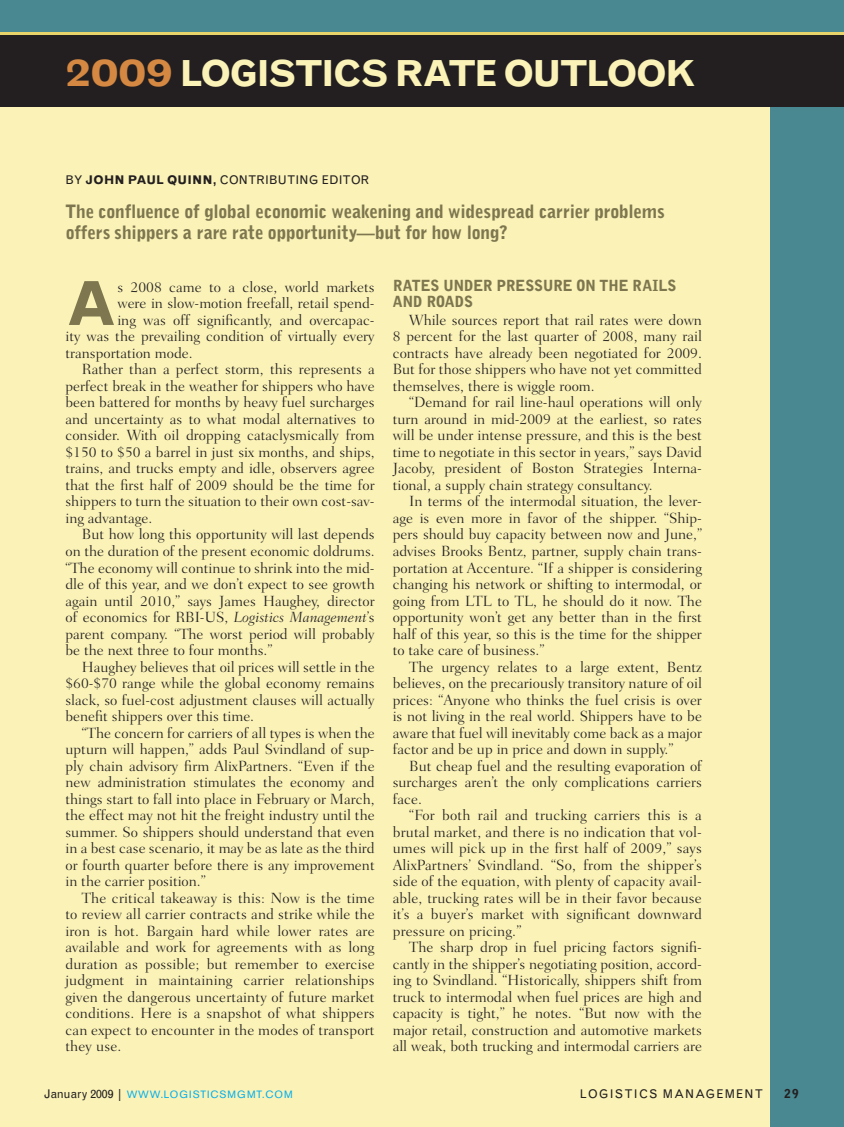
<style>
.page{position:relative;width:844px;height:1127px;background:#fff}
.page>*{position:absolute;margin:0;border:0;box-sizing:border-box;transform-origin:0 0}
.Text_No_Indent{font:700 60.75px "Grotesque";color:#7d764f}
.t1{font:700 36px "Grotesque";letter-spacing:-.055em;color:#faf2b7}
.Deck_Feature{font:900 18px/21px "Grotesque";letter-spacing:-.01em;color:#7d764f}
.Text{font:300 15px/16.5px "Fairfield LH";color:#231f20;text-align:justify}
.Text_No_Indent-2{font:300 15px "Fairfield LH";color:#231f20}
.Subhead{font:900 15px/16.5px "Grotesque";letter-spacing:-.01em;color:#7d764f}
.Byline_Feature{font:12px "Grotesque";letter-spacing:.015em;color:#231f20}
.Byline_Feature-2{font:12px "Grotesque";letter-spacing:.1em;color:#231f20}
.t2{font:900 12px "Grotesque";color:#231f20}
.t3{font:10.5px "Akzidenz Grotesk BE";letter-spacing:.105em;color:#00aeef}
.s1{font-stretch:expanded;font-size:39px;color:#d48842}
.s2{font-weight:700}
.s3{font-style:italic}
.s4{font-family:"Grotesque";font-size:12px;color:#231f20}
</style>
<div class="page">
<div style="left:0;top:0;width:843px;height:1127px;background:#faf2b7"></div>
<div style="left:769px;top:0;width:74px;height:1127px;background:#498891"></div>
<div style="left:0;top:0;width:843px;height:43px;background:#498891"></div>
<div style="left:0;top:32px;width:843px;height:19px;background:#e8d26a"></div>
<div style="left:0;top:35px;width:843px;height:72px;background:#231f20"></div>
<h2 class="t1" style="left:64px;top:52px;width:633px"><span class="s1">2009</span> LOGISTICS RATE OUTLOOK</h2>
<p class="Byline_Feature" style="left:65px;top:173px;width:305px">BY <span class="s2">JOHN PAUL QUINN,</span> CONTRIBUTING EDITOR</p>
<p class="Deck_Feature" style="left:65px;top:201px;width:600px">The confluence of global economic weakening and widespread carrier problems offers shippers a rare rate opportunity—but for how long?</p>
<p class="Text_No_Indent" style="left:65px;top:268px;width:47px">A</p>
<p class="Text_No_Indent-2" style="left:117px;top:278px;width:259px">s 2008 came to a close, world markets</p>
<p class="Subhead" style="left:392px;top:277px;width:285px">Rates under pressure on the rails and roads</p>
<p class="Text" style="left:392px;top:312px;width:311px;text-indent:16px">While sources report that rail rates were down 8 percent for the last quarter of 2008, many rail contracts have already been negotiated for 2009.<br>But for those shippers who have not yet committed themselves, there is wiggle room.</p>
<p class="Text" style="left:392px;top:394px;width:311px;text-indent:16px">“Demand for rail line-haul operations will only turn around in mid-2009 at the earliest, so rates will be under intense pressure, and this is the best time to negotiate in this sector in years,” says David Jacoby, president of Boston Strategies Interna&shy;tional, a supply chain strategy consultancy.</p>
<p class="Text" style="left:392px;top:493px;width:311px;text-indent:16px">In terms of the intermodal situation, the lever&shy;age is even more in favor of the shipper. “Ship&shy;pers should buy capacity between now and June,” advises Brooks Bentz, partner, supply chain trans&shy;portation at Accenture. “If a shipper is considering changing his network or shifting to intermodal, or going from LTL to TL, he should do it now. The opportunity won’t get any better than in the first half of this year, so this is the time for the shipper to take care of business.”</p>
<p class="Text" style="left:392px;top:658px;width:311px;text-indent:16px">The urgency relates to a large extent, Bentz believes, on the precariously transitory nature of oil prices: “Anyone who thinks the fuel crisis is over is not living in the real world. Shippers have to be aware that fuel will inevitably come back as a major factor and be up in price and down in supply.”</p>
<p class="Text" style="left:392px;top:757px;width:311px;text-indent:16px">But cheap fuel and the resulting evaporation of surcharges aren’t the only complications carriers face.</p>
<p class="Text" style="left:392px;top:807px;width:311px;text-indent:16px">“For both rail and trucking carriers this is a brutal market, and there is no indication that vol&shy;umes will pick up in the first half of 2009,” says AlixPartners’ Svindland. “So, from the shipper’s side of the equation, with plenty of capacity avail&shy;able, trucking rates will be in their favor because it’s a buyer’s market with significant downward pressure on pricing.”</p>
<p class="Text" style="left:392px;top:939px;width:311px;text-indent:16px">The sharp drop in fuel pricing factors signifi&shy;cantly in the shipper’s negotiating position, accord&shy;ing to Svindland. “Historically, shippers shift from truck to intermodal when fuel prices are high and capacity is tight,” he notes. “But now with the major retail, construction and automotive markets all weak, both trucking and intermodal carriers are</p>
<p class="Text_No_Indent-2" style="left:117px;top:295px;width:259px">were in slow-motion freefall, retail spend-</p>
<p class="Text_No_Indent-2" style="left:117px;top:311px;width:259px">ing was off significantly, and overcapac-</p>
<p class="Text_No_Indent-2" style="left:65px;top:328px;width:310px">ity was the prevailing condition of virtually every</p>
<p class="Text_No_Indent-2" style="left:65px;top:344px;width:129px">transportation mode.</p>
<p class="Text" style="left:65px;top:361px;width:311px;text-indent:16px">Rather than a perfect storm, this represents a perfect break in the weather for shippers who have been battered for months by heavy fuel surcharges and uncertainty as to what modal alternatives to consider. With oil dropping cataclysmically from $150 to $50 a barrel in just six months, and ships, trains, and trucks empty and idle, observers agree that the first half of 2009 should be the time for shippers to turn the situation to their own cost-sav&shy;ing advantage.</p>
<p class="Text" style="left:65px;top:526px;width:311px;text-indent:16px">But how long this opportunity will last depends on the duration of the present economic doldrums. “The economy will continue to shrink into the mid&shy;dle of this year, and we don’t expect to see growth again until 2010,” says James Haughey, director of economics for RBI-US, <span class="s3">Logistics Management</span>’s parent company. “The worst period will probably be the next three to four months.”</p>
<p class="Text" style="left:65px;top:658px;width:311px;text-indent:16px">Haughey believes that oil prices will settle in the $60-$70 range while the global economy remains slack, so fuel-cost adjustment clauses will actually benefit shippers over this time.</p>
<p class="Text" style="left:65px;top:724px;width:311px;text-indent:16px">“The concern for carriers of all types is when the upturn will happen,” adds Paul Svindland of sup&shy;ply chain advisory firm AlixPartners. “Even if the new administration stimulates the economy and things start to fall into place in February or March, the effect may not hit the freight industry until the summer. So shippers should understand that even in a best case scenario, it may be as late as the third or fourth quarter before there is any improvement in the carrier position.”</p>
<p class="Text" style="left:65px;top:889px;width:311px;text-indent:16px">The critical takeaway is this: Now is the time to review all carrier contracts and strike while the iron is hot. Bargain hard while lower rates are available and work for agreements with as long duration as possible; but remember to exercise judgment in maintaining carrier relationships given the dangerous uncertainty of future market conditions. Here is a snapshot of what shippers can expect to encounter in the modes of transport they use.</p>
<p class="t3" style="left:44px;top:1088px;width:250px"><span class="s4">JANUARY 2009 |</span> WWW.LOGISTICSMGMT.COM</p>
<p class="Byline_Feature-2" style="left:579px;top:1087px;width:185px">LOGISTICS MANAGEM ENT</p>
<p class="t2" style="left:783px;top:1086px;width:16px">29</p>
</div>
